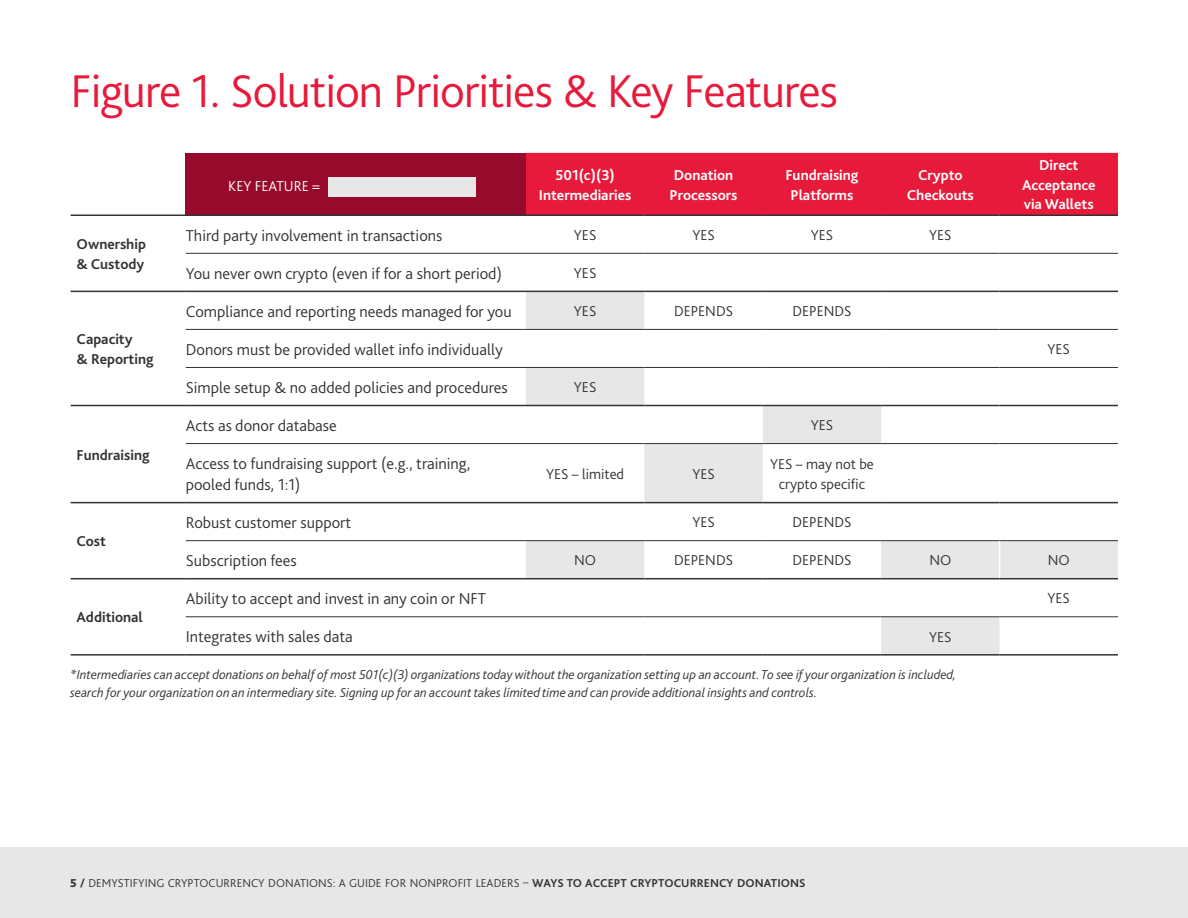
<style>
.page{position:relative;width:1188px;height:918px;background:#fff}
.page>*{position:absolute;margin:0;border:0;box-sizing:border-box;transform-origin:0 0}
.Red_Section_Head_2{font:300 48px "Bliss Pro";letter-spacing:-.025em;color:#e81a3b}
.Body_text{font:300 16.5px/21px "Bliss Pro";color:#333}
.Body_text-2{font:300 15px/19.5px "Bliss Pro";color:#333;text-align:center}
.Body_text-3{font:700 15px/19.5px "Bliss Pro";color:#fff;text-align:center}
.Body_text-4{font:700 15px/19.5px "Bliss Pro";color:#333}
.Body_text-5{font:300 15px "Bliss Pro";color:#fff}
.Body_copy{font:italic 300 13.5px/18px "Bliss Pro";color:#333}
.t1{font:300 12px "Bliss Pro";letter-spacing:.005em;color:#333}
.s1{font-weight:800}
.s2{font-weight:700}
</style>
<div class="page">
<div style="left:186px;top:153px;width:340px;height:62px;background:#980a2c"></div>
<div style="left:526px;top:153px;width:592px;height:62px;background:#e81a3b"></div>
<svg style="left:526px;top:292px;width:592px;height:362px"></svg>
<hr style="left:186px;top:253px;width:340px;height:1px;background:#333">
<hr style="left:526px;top:253px;width:118px;height:1px;background:#333">
<hr style="left:644px;top:253px;width:119px;height:1px;background:#333">
<hr style="left:763px;top:253px;width:118px;height:1px;background:#333">
<hr style="left:881px;top:253px;width:119px;height:1px;background:#333">
<hr style="left:1000px;top:253px;width:118px;height:1px;background:#333">
<hr style="left:186px;top:329px;width:340px;height:1px;background:#333">
<hr style="left:526px;top:329px;width:118px;height:1px;background:#333">
<hr style="left:644px;top:329px;width:119px;height:1px;background:#333">
<hr style="left:763px;top:329px;width:118px;height:1px;background:#333">
<hr style="left:881px;top:329px;width:119px;height:1px;background:#333">
<hr style="left:1000px;top:329px;width:118px;height:1px;background:#333">
<hr style="left:186px;top:367px;width:340px;height:1px;background:#333">
<hr style="left:526px;top:367px;width:118px;height:1px;background:#333">
<hr style="left:644px;top:367px;width:119px;height:1px;background:#333">
<hr style="left:763px;top:367px;width:118px;height:1px;background:#333">
<hr style="left:881px;top:367px;width:119px;height:1px;background:#333">
<hr style="left:1000px;top:367px;width:118px;height:1px;background:#333">
<hr style="left:186px;top:443px;width:340px;height:1px;background:#333">
<hr style="left:526px;top:443px;width:118px;height:1px;background:#333">
<hr style="left:644px;top:443px;width:119px;height:1px;background:#333">
<hr style="left:763px;top:443px;width:118px;height:1px;background:#333">
<hr style="left:881px;top:443px;width:119px;height:1px;background:#333">
<hr style="left:1000px;top:443px;width:118px;height:1px;background:#333">
<hr style="left:186px;top:540px;width:340px;height:1px;background:#333">
<hr style="left:526px;top:540px;width:118px;height:1px;background:#333">
<hr style="left:644px;top:540px;width:119px;height:1px;background:#333">
<hr style="left:763px;top:540px;width:118px;height:1px;background:#333">
<hr style="left:881px;top:540px;width:119px;height:1px;background:#333">
<hr style="left:1000px;top:540px;width:118px;height:1px;background:#333">
<hr style="left:186px;top:616px;width:340px;height:1px;background:#333">
<hr style="left:526px;top:616px;width:118px;height:1px;background:#333">
<hr style="left:644px;top:616px;width:119px;height:1px;background:#333">
<hr style="left:763px;top:616px;width:118px;height:1px;background:#333">
<hr style="left:881px;top:616px;width:119px;height:1px;background:#333">
<hr style="left:1000px;top:616px;width:118px;height:1px;background:#333">
<hr style="left:186px;top:502px;width:340px;height:1px;background:#333">
<hr style="left:526px;top:502px;width:118px;height:1px;background:#333">
<hr style="left:644px;top:502px;width:119px;height:1px;background:#333">
<hr style="left:763px;top:502px;width:118px;height:1px;background:#333">
<hr style="left:881px;top:502px;width:119px;height:1px;background:#333">
<hr style="left:1000px;top:502px;width:118px;height:1px;background:#333">
<hr style="left:186px;top:405px;width:340px;height:1px;background:#333">
<hr style="left:526px;top:405px;width:118px;height:1px;background:#333">
<hr style="left:644px;top:405px;width:119px;height:1px;background:#333">
<hr style="left:763px;top:405px;width:118px;height:1px;background:#333">
<hr style="left:881px;top:405px;width:119px;height:1px;background:#333">
<hr style="left:1000px;top:405px;width:118px;height:1px;background:#333">
<hr style="left:186px;top:291px;width:340px;height:1px;background:#333">
<hr style="left:526px;top:291px;width:118px;height:1px;background:#333">
<hr style="left:644px;top:291px;width:119px;height:1px;background:#333">
<hr style="left:763px;top:291px;width:118px;height:1px;background:#333">
<hr style="left:881px;top:291px;width:119px;height:1px;background:#333">
<hr style="left:1000px;top:291px;width:118px;height:1px;background:#333">
<hr style="left:186px;top:578px;width:340px;height:1px;background:#333">
<hr style="left:526px;top:578px;width:118px;height:1px;background:#333">
<hr style="left:644px;top:578px;width:119px;height:1px;background:#333">
<hr style="left:763px;top:578px;width:118px;height:1px;background:#333">
<hr style="left:881px;top:578px;width:119px;height:1px;background:#333">
<hr style="left:1000px;top:578px;width:118px;height:1px;background:#333">
<hr style="left:186px;top:654px;width:340px;height:2px;background:#333">
<hr style="left:526px;top:654px;width:118px;height:2px;background:#333">
<hr style="left:644px;top:654px;width:119px;height:2px;background:#333">
<hr style="left:763px;top:654px;width:118px;height:2px;background:#333">
<hr style="left:881px;top:654px;width:119px;height:2px;background:#333">
<hr style="left:1000px;top:654px;width:118px;height:2px;background:#333">
<hr style="left:71px;top:291px;width:115px;height:1px;background:#333">
<hr style="left:71px;top:405px;width:115px;height:1px;background:#333">
<hr style="left:71px;top:502px;width:115px;height:1px;background:#333">
<hr style="left:71px;top:578px;width:115px;height:1px;background:#333">
<hr style="left:71px;top:654px;width:115px;height:2px;background:#333">
<hr style="left:71px;top:215px;width:115px;height:1px;background:#333">
<hr style="left:186px;top:215px;width:340px;height:1px;background:#333">
<hr style="left:526px;top:215px;width:118px;height:1px;background:#333">
<hr style="left:644px;top:215px;width:119px;height:1px;background:#333">
<hr style="left:763px;top:215px;width:118px;height:1px;background:#333">
<hr style="left:881px;top:215px;width:119px;height:1px;background:#333">
<hr style="left:1000px;top:215px;width:118px;height:1px;background:#333">
<hr style="left:999px;top:541px;width:1px;height:37px;background:#fff">
<div style="left:328px;top:177px;width:148px;height:20px;background:#e7e7e7"></div>
<div style="left:0;top:847px;width:1188px;height:71px;background:#e7e7e7"></div>
<p class="Red_Section_Head_2" style="left:71px;top:61px;width:769px">Figure 1. Solution Priorities &amp; Key Features</p>
<p class="Body_text-4" style="left:77px;top:234px;width:71px">Ownership &amp; Custody</p>
<p class="Body_text-4" style="left:77px;top:329px;width:79px">Capacity<br>&amp; Reporting</p>
<p class="Body_text-4" style="left:77px;top:445px;width:75px">Fundraising</p>
<p class="Body_text-4" style="left:77px;top:531px;width:31px">Cost</p>
<p class="Body_text-4" style="left:77px;top:607px;width:68px">Additional</p>
<p class="Body_text-5" style="left:228px;top:177px;width:93px">KEY FEATURE =</p>
<p class="Body_text-3" style="left:539px;top:165px;width:94px">501(c)(3)<br>Intermediaries</p>
<p class="Body_text-3" style="left:670px;top:165px;width:69px;text-align:left">Donation<br>Processors</p>
<p class="Body_text-3" style="left:785px;top:165px;width:75px">Fundraising<br>Platforms</p>
<p class="Body_text-3" style="left:907px;top:165px;width:69px">Crypto<br>Checkouts</p>
<p class="Body_text-3" style="left:1022px;top:155px;width:75px">Direct<br>Acceptance via Wallets</p>
<p class="Body_text" style="left:186px;top:224px;width:258px">Third party involvement in transactions</p>
<p class="Body_text-2" style="left:574px;top:225px;width:24px">YES</p>
<p class="Body_text-2" style="left:692px;top:225px;width:24px">YES</p>
<p class="Body_text-2" style="left:811px;top:225px;width:24px">YES</p>
<p class="Body_text-2" style="left:929px;top:225px;width:24px">YES</p>
<p class="Body_text" style="left:186px;top:262px;width:318px">You never own crypto (even if for a short period)</p>
<p class="Body_text-2" style="left:574px;top:263px;width:24px">YES</p>
<p class="Body_text" style="left:186px;top:300px;width:327px">Compliance and reporting needs managed for you</p>
<p class="Body_text-2" style="left:574px;top:301px;width:24px">YES</p>
<p class="Body_text-2" style="left:674px;top:301px;width:61px">DEPENDS</p>
<p class="Body_text-2" style="left:792px;top:301px;width:61px">DEPENDS</p>
<p class="Body_text" style="left:186px;top:338px;width:318px">Donors must be provided wallet info individually</p>
<p class="Body_text-2" style="left:1048px;top:339px;width:24px">YES</p>
<p class="Body_text" style="left:186px;top:376px;width:323px">Simple setup &amp; no added policies and procedures</p>
<p class="Body_text-2" style="left:574px;top:377px;width:24px">YES</p>
<p class="Body_text" style="left:186px;top:414px;width:152px">Acts as donor database</p>
<p class="Body_text-2" style="left:811px;top:415px;width:24px">YES</p>
<p class="Body_text" style="left:186px;top:452px;width:286px">Access to fundraising support (e.g., training, pooled funds, 1:1)</p>
<p class="Body_text-2" style="left:546px;top:464px;width:80px">YES – limited</p>
<p class="Body_text-2" style="left:692px;top:464px;width:24px">YES</p>
<p class="Body_text-2" style="left:770px;top:454px;width:105px">YES – may not be crypto specific</p>
<p class="Body_text" style="left:186px;top:512px;width:167px">Robust customer support</p>
<p class="Body_text-2" style="left:692px;top:512px;width:24px">YES</p>
<p class="Body_text-2" style="left:792px;top:512px;width:61px">DEPENDS</p>
<p class="Body_text" style="left:186px;top:550px;width:113px">Subscription fees</p>
<p class="Body_text-2" style="left:574px;top:550px;width:23px">NO</p>
<p class="Body_text-2" style="left:674px;top:550px;width:61px">DEPENDS</p>
<p class="Body_text-2" style="left:792px;top:550px;width:61px">DEPENDS</p>
<p class="Body_text-2" style="left:929px;top:550px;width:23px">NO</p>
<p class="Body_text-2" style="left:1048px;top:550px;width:23px">NO</p>
<p class="Body_text" style="left:186px;top:588px;width:302px">Ability to accept and invest in any coin or NFT</p>
<p class="Body_text-2" style="left:1048px;top:588px;width:24px">YES</p>
<p class="Body_text" style="left:186px;top:626px;width:168px">Integrates with sales data</p>
<p class="Body_text-2" style="left:929px;top:626px;width:24px">YES</p>
<p class="Body_copy" style="left:70px;top:665px;width:888px">*Intermediaries can accept donations on behalf of most 501(c)(3) organizations today without the organization setting up an account. To see if your organization is included, search for your organization on an intermediary site. Signing up for an account takes limited time and can provide additional insights and controls.</p>
<p class="t1" style="left:70px;top:876px;width:737px"><span class="s1">5</span> <span class="s2">/</span> DEMYSTIFYING CRYPTOCURRENCY DONATIONS: A GUIDE FOR NONPROFIT LEADERS – <span class="s2">WAYS TO ACCEPT CRYPTOCURRENCY DONATIONS</span></p>
</div>
